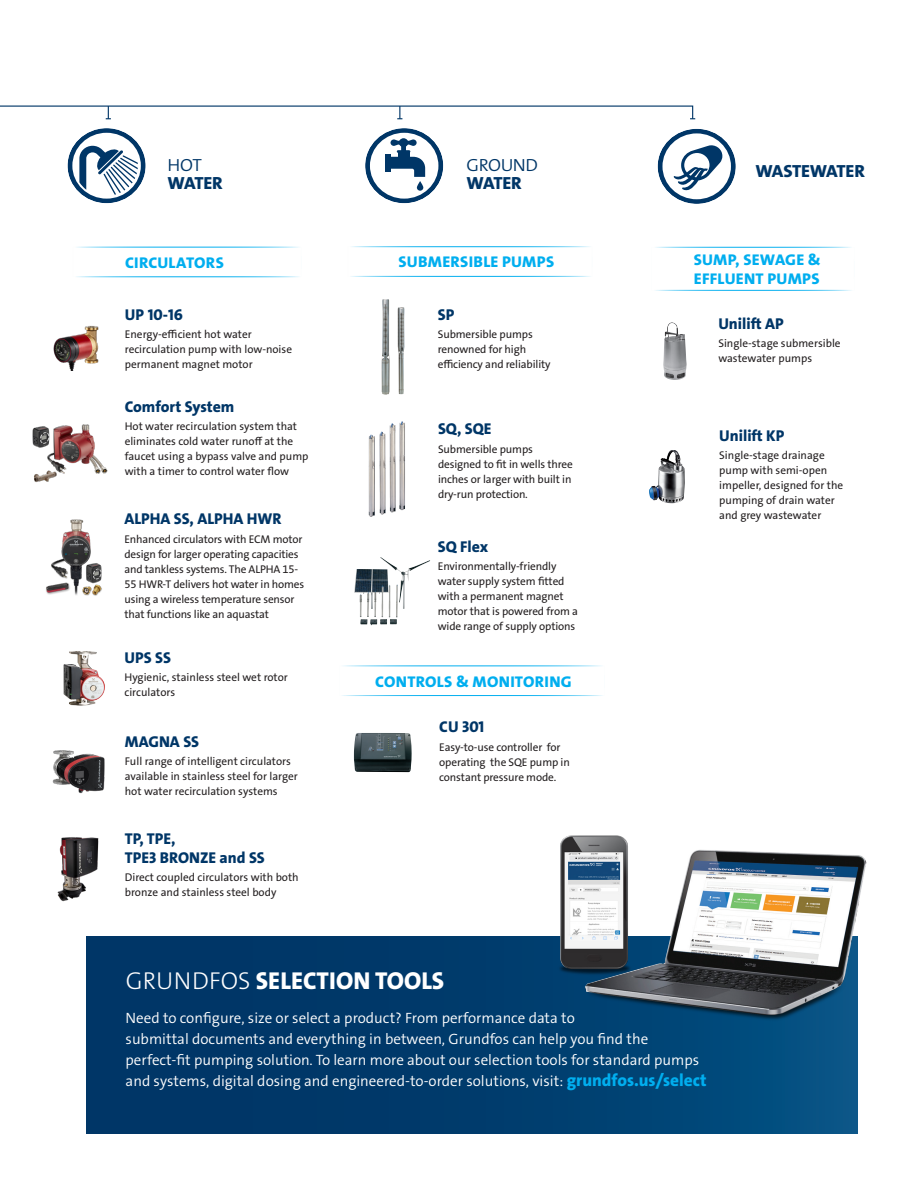
<style>
.page{position:relative;width:918px;height:1188px;background:#fff}
.page>*{position:absolute;margin:0;border:0;box-sizing:border-box;transform-origin:0 0}
.Headline_8XB_36{font:24.6px "Grundfos The Sans V2 OT 8 XB";letter-spacing:.005em;color:#fff}
.Area_Title_4SL_20_22{font:17.7px/17.7px "Grundfos The Sans V2 OT 8 XB";letter-spacing:-.02em;color:#003667;scale:1.04 1}
.Area_Title_4SL_20_22-2{font:17.7px/17.7px "Grundfos The Sans V2 OT 4 SL";letter-spacing:-.025em;color:#003667;scale:1.04 1}
.Prod_Headl_8XB_12_14{font:15.75px/18.9px "Grundfos The Sans V2 OT 8 XB";color:#003667}
.Area_Title_4SL_20_22-3{font:15.6px "Grundfos The Sans V2 OT 8 XB";letter-spacing:.015em;color:#00aeef;scale:1.04 1}
.Headline_8XB_36-2{font:15px/21px "Grundfos The Sans V2 OT 4 SL";color:#fff}
.BodyCopy_5R_9_11_GRE{font:11.25px/15px "Grundfos The Sans V2 OT 5 R";letter-spacing:-.01em;color:#231f20}
.s1{font-family:"Grundfos The Sans V2 OT 4 SL"}
.s2{font-family:"Grundfos The Sans V2 OT 8 XB"}
.s3{font-family:"Grundfos The Sans V2 OT 3 L"}
.s4{font-family:"Grundfos The Sans V2 OT 8 XB";font-size:17.25px;color:#00aeef}
</style>
<div class="page">
<svg style="left:0;top:106px;width:695px;height:13px"></svg>
<div style="left:86px;top:936px;width:771px;height:198px;background:linear-gradient(to right,#002f60,#034e80)"></div>
<img style="left:581px;top:850px;width:286px;height:178px">
<img style="left:546px;top:835px;width:99px;height:154px">
<img style="left:663px;top:322px;width:9px;height:44px">
<svg style="left:658px;top:129px;width:78px;height:75px"></svg>
<img style="left:649px;top:450px;width:36px;height:53px">
<img style="left:382px;top:299px;width:22px;height:96px">
<svg style="left:365px;top:128px;width:78px;height:75px"></svg>
<svg style="left:417px;top:181px;width:6px;height:10px"></svg>
<img style="left:368px;top:421px;width:37px;height:96px">
<img style="left:354px;top:557px;width:76px;height:52px">
<div style="left:347px;top:246px;width:246px;height:31px;border:1px solid #00aeef"></div>
<img style="left:354px;top:733px;width:58px;height:39px">
<svg style="left:68px;top:128px;width:78px;height:75px"></svg>
<img style="left:63px;top:651px;width:42px;height:55px">
<img style="left:32px;top:424px;width:76px;height:58px">
<img style="left:57px;top:837px;width:42px;height:65px">
<img style="left:52px;top:750px;width:53px;height:44px">
<img style="left:53px;top:326px;width:46px;height:45px">
<img style="left:46px;top:519px;width:56px;height:77px">
<p class="Area_Title_4SL_20_22" style="left:168px;top:156px;width:55px"><span class="s1">HOT<br></span>WATER</p>
<p class="Area_Title_4SL_20_22-3" style="left:125px;top:253px;width:97px">CIRCULATORS</p>
<p class="Prod_Headl_8XB_12_14" style="left:125px;top:305px;width:60px">UP 10-16</p>
<p class="BodyCopy_5R_9_11_GRE" style="left:125px;top:327px;width:169px">Energy-efficient hot water recirculation pump with low-noise permanent magnet motor</p>
<p class="Prod_Headl_8XB_12_14" style="left:125px;top:397px;width:111px">Comfort System</p>
<p class="BodyCopy_5R_9_11_GRE" style="left:125px;top:419px;width:185px">Hot water recirculation system that eliminates cold water runoff at the faucet using a bypass valve and pump with a timer to control water flow</p>
<p class="Prod_Headl_8XB_12_14" style="left:124px;top:510px;width:158px">ALPHA SS, ALPHA HWR</p>
<p class="BodyCopy_5R_9_11_GRE" style="left:124px;top:532px;width:181px">Enhanced circulators with ECM motor design for larger operating capacities and tankless systems. The ALPHA 15- 55 HWR-T delivers hot water in homes using a wireless temperature sensor that functions like an aquastat</p>
<p class="Prod_Headl_8XB_12_14" style="left:124px;top:648px;width:48px">UPS SS</p>
<p class="BodyCopy_5R_9_11_GRE" style="left:124px;top:670px;width:165px">Hygienic, stainless steel wet rotor circulators</p>
<p class="Prod_Headl_8XB_12_14" style="left:125px;top:732px;width:76px">MAGNA SS</p>
<p class="BodyCopy_5R_9_11_GRE" style="left:125px;top:754px;width:175px">Full range of intelligent circulators available in stainless steel for larger hot water recirculation systems</p>
<p class="Prod_Headl_8XB_12_14" style="left:125px;top:829px;width:141px">TP, TPE,<br>TPE3 BRONZE and SS</p>
<p class="BodyCopy_5R_9_11_GRE" style="left:125px;top:870px;width:175px">Direct coupled circulators with both bronze and stainless steel body</p>
<p class="Area_Title_4SL_20_22-2" style="left:467px;top:157px;width:70px">GROUND<br><span class="s2">WATER</span></p>
<p class="Area_Title_4SL_20_22-3" style="left:399px;top:252px;width:151px">SUBMERSIBLE PUMPS</p>
<p class="Prod_Headl_8XB_12_14" style="left:438px;top:305px;width:18px">SP</p>
<p class="BodyCopy_5R_9_11_GRE" style="left:438px;top:327px;width:114px">Submersible pumps renowned for high efficiency and reliability</p>
<p class="Prod_Headl_8XB_12_14" style="left:438px;top:420px;width:55px">SQ, SQE</p>
<p class="BodyCopy_5R_9_11_GRE" style="left:438px;top:442px;width:136px">Submersible pumps designed to fit in wells three inches or larger with built in dry-run protection.</p>
<p class="Prod_Headl_8XB_12_14" style="left:438px;top:537px;width:52px">SQ Flex</p>
<p class="BodyCopy_5R_9_11_GRE" style="left:438px;top:559px;width:142px">Environmentally-friendly water supply system fitted with a permanent magnet motor that is powered from a wide range of supply options</p>
<p class="Area_Title_4SL_20_22-3" style="left:375px;top:671px;width:190px">CONTROLS &amp; MONITORING</p>
<p class="Prod_Headl_8XB_12_14" style="left:439px;top:718px;width:47px">CU 301</p>
<p class="BodyCopy_5R_9_11_GRE" style="left:439px;top:739px;width:132px">Easy-to-use controller for operating the SQE pump in constant pressure mode.</p>
<p class="Area_Title_4SL_20_22" style="left:755px;top:163px;width:107px">WASTEWATER</p>
<p class="Area_Title_4SL_20_22-3" style="left:694px;top:250px;width:124px">SUMP, SEWAGE &amp;</p>
<p class="Area_Title_4SL_20_22-3" style="left:694px;top:268px;width:122px">EFFLUENT PUMPS</p>
<p class="Prod_Headl_8XB_12_14" style="left:718px;top:314px;width:67px">Unilift AP</p>
<p class="BodyCopy_5R_9_11_GRE" style="left:718px;top:336px;width:124px">Single-stage submersible wastewater pumps</p>
<p class="Prod_Headl_8XB_12_14" style="left:719px;top:426px;width:67px">Unilift KP</p>
<p class="BodyCopy_5R_9_11_GRE" style="left:719px;top:448px;width:125px">Single-stage drainage pump with semi-open impeller, designed for the pumping of drain water and grey wastewater</p>
<p class="Headline_8XB_36" style="left:126px;top:965px;width:320px"><span class="s3">GRUNDFOS</span> SELECTION TOOLS</p>
<p class="Headline_8XB_36-2" style="left:126px;top:1008px;width:583px">Need to configure, size or select a product? From performance data to<br>submittal documents and everything in between, Grundfos can help you find the perfect-fit pumping solution. To learn more about our selection tools for standard pumps and systems, digital dosing and engineered-to-order solutions, visit: <span class="s4">grundfos.us/select</span></p>
</div>
